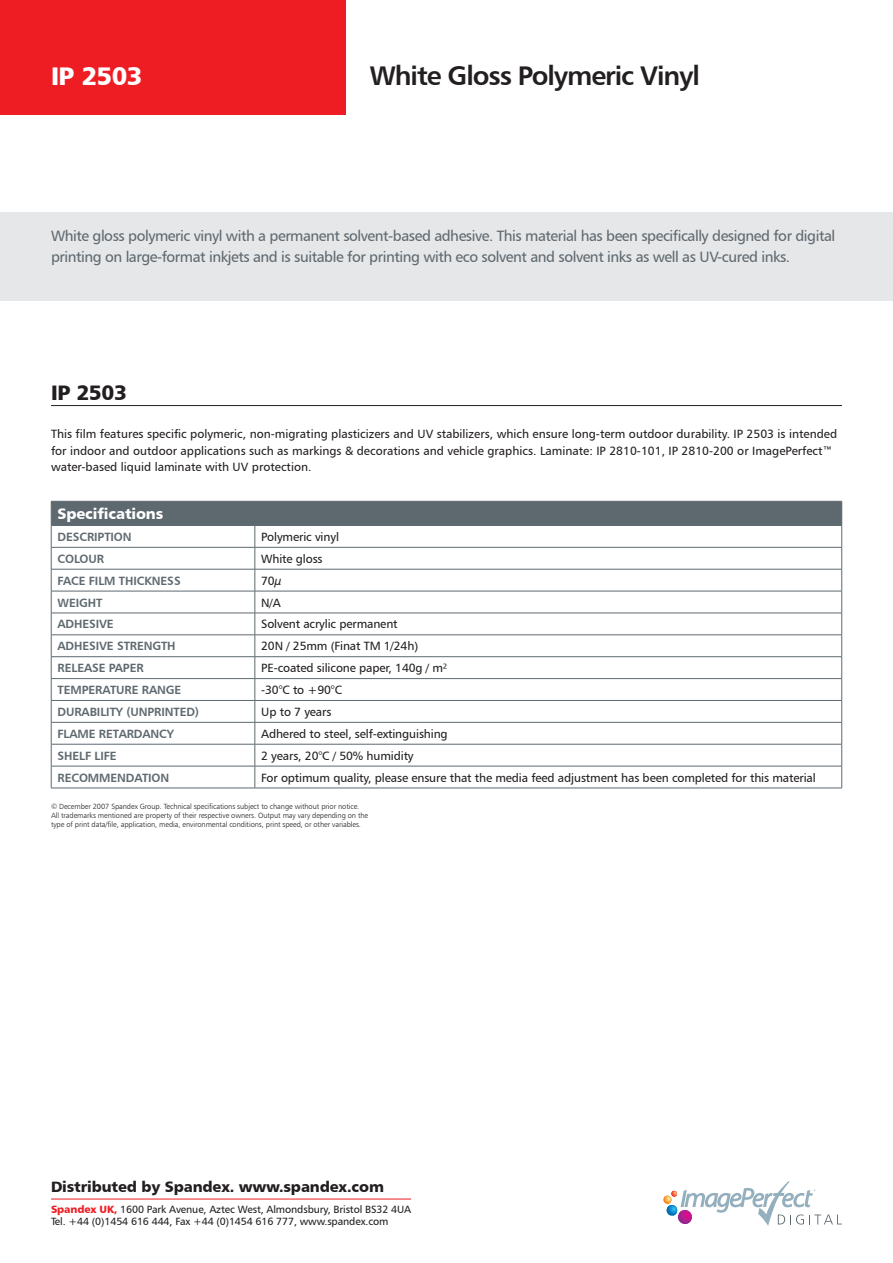
<style>
.page{position:relative;width:893px;height:1263px;background:#fff}
.page>*{position:absolute;margin:0;border:0;box-sizing:border-box;transform-origin:0 0}
.t1{font:27px "Humanist 777 BT Bold B";color:#231f20}
.t2{font:25.5px "Humanist 777 BT Black B";letter-spacing:-.02em;color:#fff}
.t3{font:21px "Humanist 777 BT Black B";letter-spacing:-.015em;color:#231f20}
.t4{font:15px/21px "Humanist 777 BT Roman B";letter-spacing:-.03em;color:#5e696f}
.t5{font:15px "Humanist 777 BT Black B";letter-spacing:-.01em;color:#231f20}
.t6{font:15px "Humanist 777 BT Black B";letter-spacing:-.01em;color:#fff}
.t7{font:12px/16.5px "Humanist 777 BT Roman B";color:#231f20}
.t8{font:12px "Humanist 777 BT Bold B";letter-spacing:-.01em;color:#5e696f}
.t9{font:10.5px/12px "Humanist 777 BT Roman B";letter-spacing:-.01em;color:#231f20}
.t10{font:7.5px/9px "Humanist 777 BT Light B";letter-spacing:-.01em;color:#231f20}
.s1{font-family:"Humanist 777 BT Black B";color:#ee1d23}
</style>
<div class="page">
<div style="left:0;top:213px;width:893px;height:88px;background:#e6e7e9"></div>
<div style="left:0;top:0;width:346px;height:115px;background:#ee1d23"></div>
<svg style="left:663px;top:1181px;width:179px;height:45px"></svg>
<hr style="left:51px;top:1199px;width:360px;height:1px;background:#ee1d23">
<hr style="left:51px;top:788px;width:204px;height:1px;background:#5e696f">
<hr style="left:255px;top:788px;width:587px;height:1px;background:#5e696f">
<svg style="left:51px;top:501px;width:791px;height:287px"></svg>
<hr style="left:51px;top:525px;width:204px;height:1px;background:#5e696f">
<hr style="left:255px;top:525px;width:587px;height:1px;background:#5e696f">
<hr style="left:51px;top:405px;width:791px;height:1px;background:#231f20">
<h2 class="t2" style="left:51px;top:60px;width:93px">IP 2503</h2>
<h1 class="t1" style="left:370px;top:59px;width:331px">WHITE GLOSS POLYMERIC VINYL</h1>
<p class="t4" style="left:51px;top:225px;width:786px">White gloss polymeric vinyl with a permanent solvent-based adhesive. This material has been specifically designed for digital printing on large-format inkjets and is suitable for printing with eco solvent and solvent inks as well as UV-cured inks.</p>
<h3 class="t3" style="left:51px;top:379px;width:78px">IP 2503</h3>
<p class="t7" style="left:51px;top:426px;width:788px">This film features specific polymeric, non-migrating plasticizers and UV stabilizers, which ensure long-term outdoor durability. IP 2503 is intended for indoor and outdoor applications such as markings &amp; decorations and vehicle graphics. Laminate: IP 2810-101, IP 2810-200 or ImagePerfect™ water-based liquid laminate with UV protection.</p>
<p class="t6" style="left:58px;top:504px;width:107px">Specifications</p>
<p class="t8" style="left:58px;top:529px;width:76px">DESCRIPTION</p>
<p class="t7" style="left:261px;top:528px;width:79px">Polymeric vinyl</p>
<p class="t8" style="left:58px;top:551px;width:48px">COLOUR</p>
<p class="t7" style="left:261px;top:550px;width:63px">White gloss</p>
<p class="t8" style="left:58px;top:573px;width:125px">FACE FILM THICKNESS</p>
<p class="t7" style="left:261px;top:572px;width:22px">70µ</p>
<p class="t8" style="left:58px;top:595px;width:46px">WEIGHT</p>
<p class="t7" style="left:261px;top:594px;width:21px">N/A</p>
<p class="t8" style="left:58px;top:617px;width:58px">ADHESIVE</p>
<p class="t7" style="left:261px;top:616px;width:138px">Solvent acrylic permanent</p>
<p class="t8" style="left:58px;top:638px;width:119px">ADHESIVE STRENGTH</p>
<p class="t7" style="left:261px;top:638px;width:158px">20N / 25mm (Finat TM 1/24h)</p>
<p class="t8" style="left:58px;top:660px;width:88px">RELEASE PAPER</p>
<p class="t7" style="left:261px;top:659px;width:188px">PE-coated silicone paper, 140g / m²</p>
<p class="t8" style="left:58px;top:682px;width:125px">TEMPERATURE RANGE</p>
<p class="t7" style="left:261px;top:681px;width:82px">-30°C to +90°C</p>
<p class="t8" style="left:58px;top:704px;width:143px">DURABILITY (UNPRINTED)</p>
<p class="t7" style="left:261px;top:703px;width:72px">Up to 7 years</p>
<p class="t8" style="left:58px;top:726px;width:118px">FLAME RETARDANCY</p>
<p class="t7" style="left:261px;top:725px;width:188px">Adhered to steel, self-extinguishing</p>
<p class="t8" style="left:58px;top:748px;width:61px">SHELF LIFE</p>
<p class="t7" style="left:261px;top:747px;width:154px">2 years, 20°C / 50% humidity</p>
<p class="t8" style="left:58px;top:770px;width:113px">RECOMMENDATION</p>
<p class="t7" style="left:261px;top:769px;width:556px">For optimum quality, please ensure that the media feed adjustment has been completed for this material</p>
<p class="t10" style="left:51px;top:802px;width:319px">© December 2007 Spandex Group. Technical specifications subject to change without prior notice.<br>All trademarks mentioned are property of their respective owners. Output may vary depending on the type of print data/file, application, media, environmental conditions, print speed, or other variables.</p>
<p class="t5" style="left:51px;top:1177px;width:334px">Distributed by Spandex. www.spandex.com</p>
<p class="t9" style="left:51px;top:1203px;width:362px"><span class="s1">Spandex UK,</span> 1600 Park Avenue, Aztec West, Almondsbury, Bristol BS32 4UA<br>Tel. +44 (0)1454 616 444, Fax +44 (0)1454 616 777, www.spandex.com</p>
</div>
